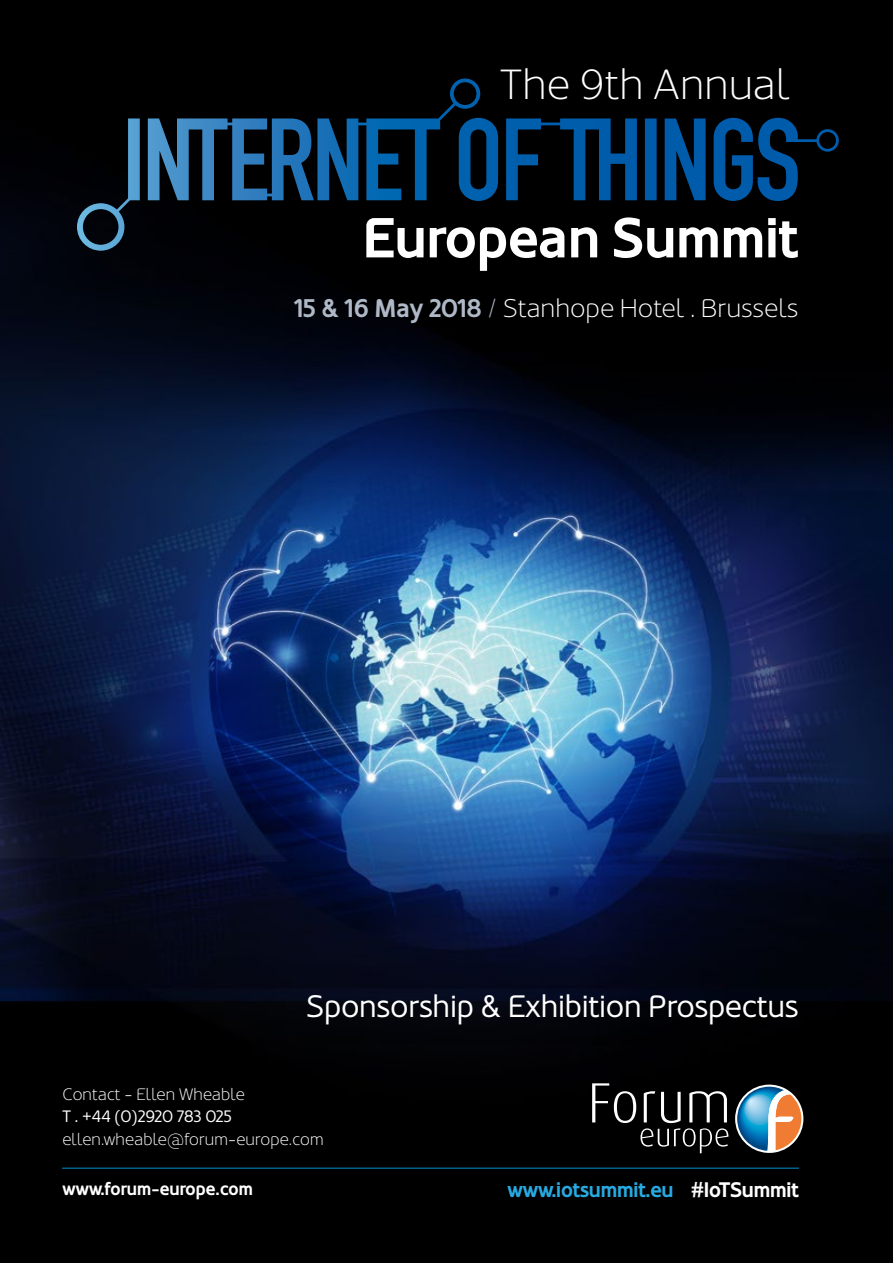
<style>
.page{position:relative;width:893px;height:1263px;background:#000}
.page>*{position:absolute;margin:0;border:0;box-sizing:border-box;transform-origin:0 0}
.t1{font:700 56.1px "Oblik";letter-spacing:-.03em;color:#fff}
.t2{font:300 42px "Oblik";letter-spacing:-.03em;color:#fff}
.t3{font:30.9px "Oblik";letter-spacing:-.03em;color:#fff}
.t4{font:300 25.5px "Oblik";letter-spacing:-.03em;color:#fff}
.t5{font:700 21px "Oblik";letter-spacing:-.04em;color:#27aae1}
.t6{font:700 18px "Oblik";letter-spacing:-.03em;color:#fff}
.t7{font:300 16.5px "Oblik";letter-spacing:-.03em;color:#fff}
.t8{font:16.5px "Oblik";letter-spacing:-.04em;color:#fff}
.s1{font-weight:700;color:#afb8c6}
.s2{color:#afb8c6}
.s3{color:#fff}
</style>
<div class="page">
<img style="left:0;top:118px;width:893px;height:1050px">
<svg style="left:317px;top:78px;width:522px;height:123px"></svg>
<hr style="left:62px;top:1168px;width:737px;height:1px;background:#0090cd">
<svg style="left:735px;top:1084px;width:68px;height:69px"></svg>
<svg style="left:592px;top:1083px;width:136px;height:70px"></svg>
<h2 class="t2" style="left:499px;top:60px;width:293px">The 9th Annual</h2>
<h1 class="t1" style="left:362px;top:205px;width:439px">European Summit</h1>
<h3 class="t4" style="left:293px;top:293px;width:507px"><span class="s1">15 &amp; 16 May 2018</span> <span class="s2">/</span> Stanhope Hotel . Brussels</h3>
<h3 class="t3" style="left:306px;top:989px;width:494px">Sponsorship &amp; Exhibition Prospectus</h3>
<p class="t7" style="left:62px;top:1084px;width:185px">Contact - Ellen Wheable</p>
<p class="t8" style="left:62px;top:1107px;width:171px">T . +44 (0)2920 783 025</p>
<p class="t7" style="left:62px;top:1129px;width:263px">ellen.wheable@forum-europe.com</p>
<p class="t6" style="left:62px;top:1178px;width:193px">www.forum-europe.com</p>
<p class="t5" style="left:507px;top:1178px;width:293px">www.iotsummit.eu <span class="s3">#IoTSummit</span></p>
</div>
